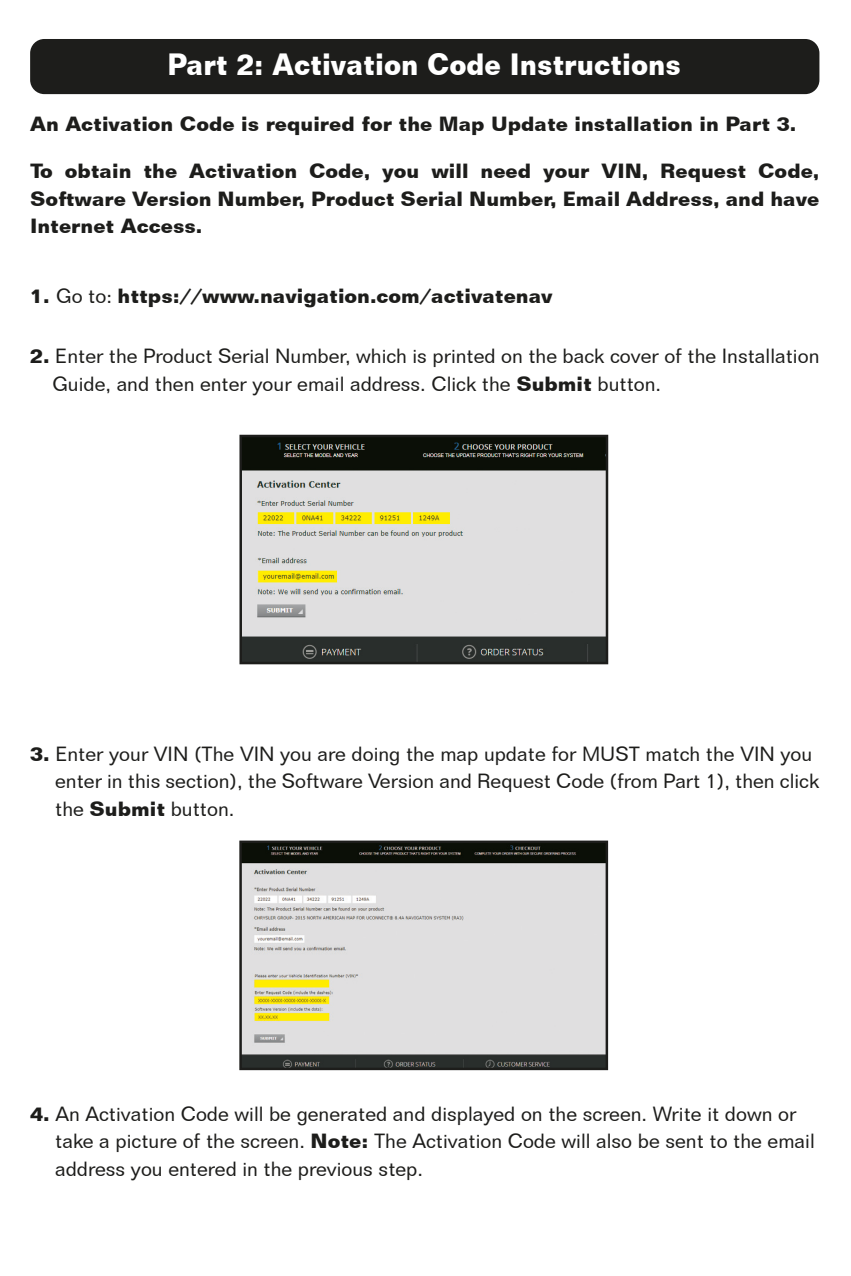
<style>
.page{position:relative;width:851px;height:1276px;background:#fff}
.page>*{position:absolute;margin:0;border:0;box-sizing:border-box;transform-origin:0 0}
.Head{font:700 30px "Folio BT";color:#fff;scale:.9 1}
.Copy{font:20px/27.5px "Folio BT";color:#1d1d1b}
.Copy-2{font:700 20px/27.5px "Folio BT";color:#1d1d1b;text-align:justify}
.s1{font-weight:400}
.s2{font-weight:700}
</style>
<div class="page">
<div style="left:30px;top:39px;width:789px;height:55px;background:#1d1d1b;border-radius:14px"></div>
<img style="left:242px;top:438px;width:363px;height:223px">
<div style="left:239px;top:435px;width:369px;height:229px;border:2px solid #1d1d1b"></div>
<img style="left:242px;top:843px;width:363px;height:224px">
<div style="left:239px;top:840px;width:369px;height:230px;border:2px solid #1d1d1b"></div>
<p class="Head" style="left:167px;top:46px;width:571px">Part 2: Activation Code Instructions</p>
<p class="Copy-2" style="left:30px;top:109px;width:767px">An Activation Code is required for the Map Update installation in Part 3.</p>
<p class="Copy-2" style="left:30px;top:157px;width:790px">To obtain the Activation Code, you will need your VIN, Request Code, Software Version Number, Product Serial Number, Email Address, and have Internet Access.</p>
<p class="Copy-2" style="left:30px;top:282px;width:524px">1. <span class="s1">Go to:</span> https://www.navigation.com/activatenav</p>
<p class="Copy" style="left:30px;top:342px;width:790px"><span class="s2">2.</span> Enter the Product Serial Number, which is printed on the back cover of the Installation</p>
<p class="Copy" style="left:53px;top:370px;width:610px">Guide, and then enter your email address. Click the <span class="s2">Submit</span> button.</p>
<p class="Copy" style="left:30px;top:740px;width:783px"><span class="s2">3.</span> Enter your VIN (The VIN you are doing the map update for MUST match the VIN you</p>
<p class="Copy" style="left:55px;top:767px;width:765px">enter in this section), the Software Version and Request Code (from Part 1), then click</p>
<p class="Copy" style="left:55px;top:795px;width:181px">the <span class="s2">Submit</span> button.</p>
<p class="Copy" style="left:55px;top:1100px;width:761px;text-indent:-25px"><span class="s2">4.</span> An Activation Code will be generated and displayed on the screen. Write it down or take a picture of the screen. <span class="s2">Note:</span> The Activation Code will also be sent to the email</p>
<p class="Copy" style="left:55px;top:1155px;width:369px">address you entered in the previous step.</p>
</div>
